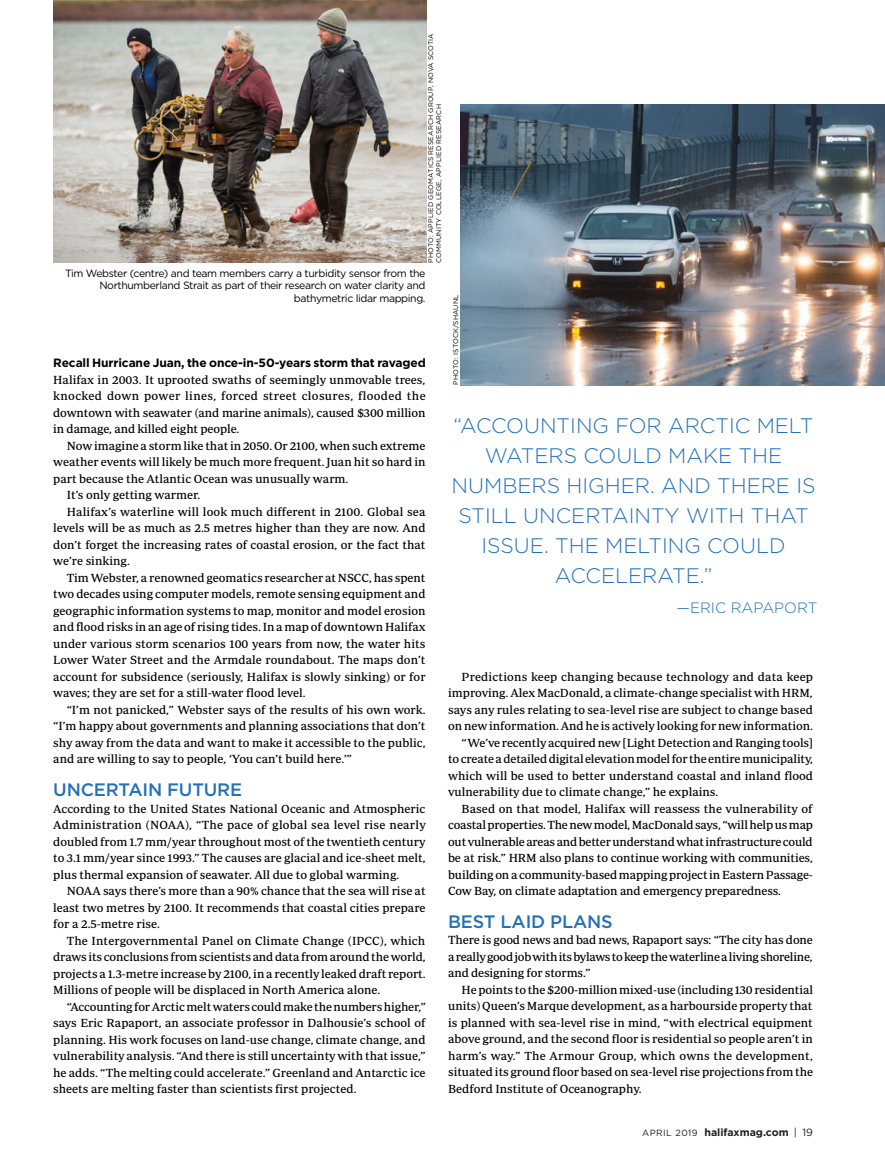
<style>
.page{position:relative;width:885px;height:1161px;background:#fff}
.page>*{position:absolute;margin:0;border:0;box-sizing:border-box;transform-origin:0 0}
.t1{font:300 21px/30px "Gotham HTF";color:#2471b9;text-align:center}
.t2{font:500 18px "Gotham HTF";letter-spacing:-.01em;color:#2471b9}
.t3{font:300 15px "Gotham HTF";color:#2471b9}
.t4{font:12px/16.5px "Periodico Text";color:#000;text-align:justify}
.t5{font:12px "Periodico Text";letter-spacing:-.02em;color:#000}
.t6{font:700 12px "Gotham HTF";letter-spacing:-.01em;color:#000}
.t7{font:10.5px/12.8px "Gotham HTF";letter-spacing:-.035em;color:#000;text-align:right}
.t8{font:700 10.5px "Gotham HTF";color:#231f20}
.t9{font:6.75px/8.1px "Gotham HTF";letter-spacing:.02em;color:#000}
.s1{font-weight:400;font-size:9px}
.s2{font-weight:400}
</style>
<div class="page">
<img style="left:460px;top:104px;width:424px;height:281px">
<img style="left:53px;top:0;width:373px;height:262px">
<p class="t9" style="left:426px;top:263px;width:231px;rotate:-90deg">PHOTO: APPLIED GEOMATICS RESEARCH GROUP, NOVA SCOTIA<br>COMMUNITY COLLEGE, APPLIED RESEARCH</p>
<p class="t7" style="left:65px;top:266px;width:362px">Tim Webster (centre) and team members carry a turbidity sensor from the<br>Northumberland Strait as part of their research on water clarity and bathymetric lidar mapping.</p>
<p class="t6" style="left:53px;top:356px;width:374px">Recall Hurricane Juan, the once-in-50-years storm that ravaged</p>
<p class="t4" style="left:53px;top:371px;width:374px">Halifax in 2003. It uprooted swaths of seemingly unmovable trees, knocked down power lines, forced street closures, flooded the downtown with seawater (and marine animals), caused $300 million in damage, and killed eight people.</p>
<p class="t4" style="left:67px;top:437px;width:360px">Now imagine a storm like that in 2050. Or 2100, when such extreme</p>
<p class="t4" style="left:53px;top:453px;width:374px">weather events will likely be much more frequent. Juan hit so hard in</p>
<p class="t4" style="left:53px;top:470px;width:296px">part because the Atlantic Ocean was unusually warm.</p>
<p class="t4" style="left:67px;top:486px;width:135px">It’s only getting warmer.</p>
<p class="t4" style="left:67px;top:503px;width:360px">Halifax’s waterline will look much different in 2100. Global sea</p>
<p class="t4" style="left:53px;top:519px;width:373px">levels will be as much as 2.5 metres higher than they are now. And</p>
<p class="t4" style="left:53px;top:536px;width:374px">don’t forget the increasing rates of coastal erosion, or the fact that</p>
<p class="t4" style="left:53px;top:552px;width:78px">we’re sinking.</p>
<p class="t4" style="left:67px;top:569px;width:360px">Tim Webster, a renowned geomatics researcher at NSCC, has spent</p>
<p class="t4" style="left:53px;top:585px;width:374px">two decades using computer models, remote sensing equipment and</p>
<p class="t4" style="left:53px;top:602px;width:374px">geographic information systems to map, monitor and model erosion</p>
<p class="t4" style="left:53px;top:618px;width:374px">and flood risks in an age of rising tides. In a map of downtown Halifax</p>
<p class="t4" style="left:53px;top:635px;width:373px">under various storm scenarios 100 years from now, the water hits</p>
<p class="t4" style="left:53px;top:651px;width:374px">Lower Water Street and the Armdale roundabout. The maps don’t</p>
<p class="t4" style="left:53px;top:668px;width:374px">account for subsidence (seriously, Halifax is slowly sinking) or for</p>
<p class="t4" style="left:53px;top:684px;width:254px">waves; they are set for a still-water flood level.</p>
<p class="t4" style="left:67px;top:701px;width:360px">“I’m not panicked,” Webster says of the results of his own work.</p>
<p class="t4" style="left:53px;top:717px;width:374px">“I’m happy about governments and planning associations that don’t</p>
<p class="t4" style="left:53px;top:734px;width:374px">shy away from the data and want to make it accessible to the public,</p>
<p class="t4" style="left:53px;top:750px;width:300px">and are willing to say to people, ‘You can’t build here.’”</p>
<h2 class="t2" style="left:53px;top:779px;width:190px">UNCERTAIN FUTURE</h2>
<p class="t4" style="left:53px;top:800px;width:374px">According to the United States National Oceanic and Atmospheric Administration (NOAA), “The pace of global sea level rise nearly doubled from 1.7 mm/year throughout most of the twentieth century to 3.1 mm/year since 1993.” The causes are glacial and ice-sheet melt, plus thermal expansion of seawater. All due to global warming.</p>
<p class="t4" style="left:53px;top:882px;width:374px;text-indent:14px">NOAA says there’s more than a 90% chance that the sea will rise at least two metres by 2100. It recommends that coastal cities prepare for a 2.5-metre rise.</p>
<p class="t4" style="left:53px;top:932px;width:374px;text-indent:14px">The Intergovernmental Panel on Climate Change (IPCC), which draws its conclusions from scientists and data from around the world, projects a 1.3-metre increase by 2100, in a recently leaked draft report.<br>Millions of people will be displaced in North America alone.</p>
<p class="t4" style="left:53px;top:998px;width:374px;text-indent:14px">“Accounting for Arctic melt waters could make the numbers higher,” says Eric Rapaport, an associate professor in Dalhousie’s school of planning. His work focuses on land-use change, climate change, and vulnerability analysis. “And there is still uncertainty with that issue,” he adds. “The melting could accelerate.” Greenland and Antarctic ice sheets are melting faster than scientists first projected.</p>
<p class="t9" style="left:451px;top:385px;width:92px;rotate:-90deg">PHOTO: ISTOCK/SHAUNL</p>
<h1 class="t1" style="left:451px;top:411px;width:365px">“ACCOUNTING FOR ARCTIC MELT<br>WATERS COULD MAKE THE<br>NUMBERS HIGHER. AND THERE IS<br>STILL UNCERTAINTY WITH THAT<br>ISSUE. THE MELTING COULD<br>ACCELERATE.”</h1>
<p class="t3" style="left:676px;top:600px;width:142px">—ERIC RAPAPORT</p>
<p class="t4" style="left:461px;top:668px;width:353px">Predictions keep changing because technology and data keep</p>
<p class="t4" style="left:448px;top:685px;width:366px">improving. Alex MacDonald, a climate-change specialist with HRM,</p>
<p class="t4" style="left:448px;top:701px;width:366px">says any rules relating to sea-level rise are subject to change based</p>
<p class="t4" style="left:448px;top:718px;width:366px">on new information. And he is actively looking for new information.</p>
<p class="t4" style="left:461px;top:734px;width:353px">“We’ve recently acquired new [Light Detection and Ranging tools]</p>
<p class="t4" style="left:448px;top:751px;width:366px">to create a detailed digital elevation model for the entire municipality,</p>
<p class="t4" style="left:448px;top:767px;width:366px">which will be used to better understand coastal and inland flood</p>
<p class="t4" style="left:448px;top:784px;width:272px">vulnerability due to climate change,” he explains.</p>
<p class="t4" style="left:461px;top:800px;width:352px">Based on that model, Halifax will reassess the vulnerability of</p>
<p class="t4" style="left:448px;top:817px;width:366px">coastal properties. The new model, MacDonald says, “will help us map</p>
<p class="t5" style="left:448px;top:835px;width:366px">out vulnerable areas and better understand what infrastructure could</p>
<p class="t4" style="left:448px;top:850px;width:366px">be at risk.” HRM also plans to continue working with communities,</p>
<p class="t4" style="left:448px;top:866px;width:366px">building on a community-based mapping project in Eastern Passage-</p>
<p class="t4" style="left:448px;top:883px;width:334px">Cow Bay, on climate adaptation and emergency preparedness.</p>
<h2 class="t2" style="left:448px;top:911px;width:166px">BEST LAID PLANS</h2>
<p class="t4" style="left:448px;top:931px;width:366px">There is good news and bad news, Rapaport says: “The city has done a really good job with its bylaws to keep the waterline a living shoreline, and designing for storms.”</p>
<p class="t4" style="left:448px;top:981px;width:366px;text-indent:14px">He points to the $200-million mixed-use (including 130 residential units) Queen’s Marque development, as a harbourside property that is planned with sea-level rise in mind, “with electrical equipment above ground, and the second floor is residential so people aren’t in harm’s way.” The Armour Group, which owns the development, situated its ground floor based on sea-level rise projections from the Bedford Institute of Oceanography.</p>
<p class="t8" style="left:642px;top:1126px;width:172px"><span class="s1">APRIL 2019</span> halifaxmag.com <span class="s2">| 19</span></p>
</div>
